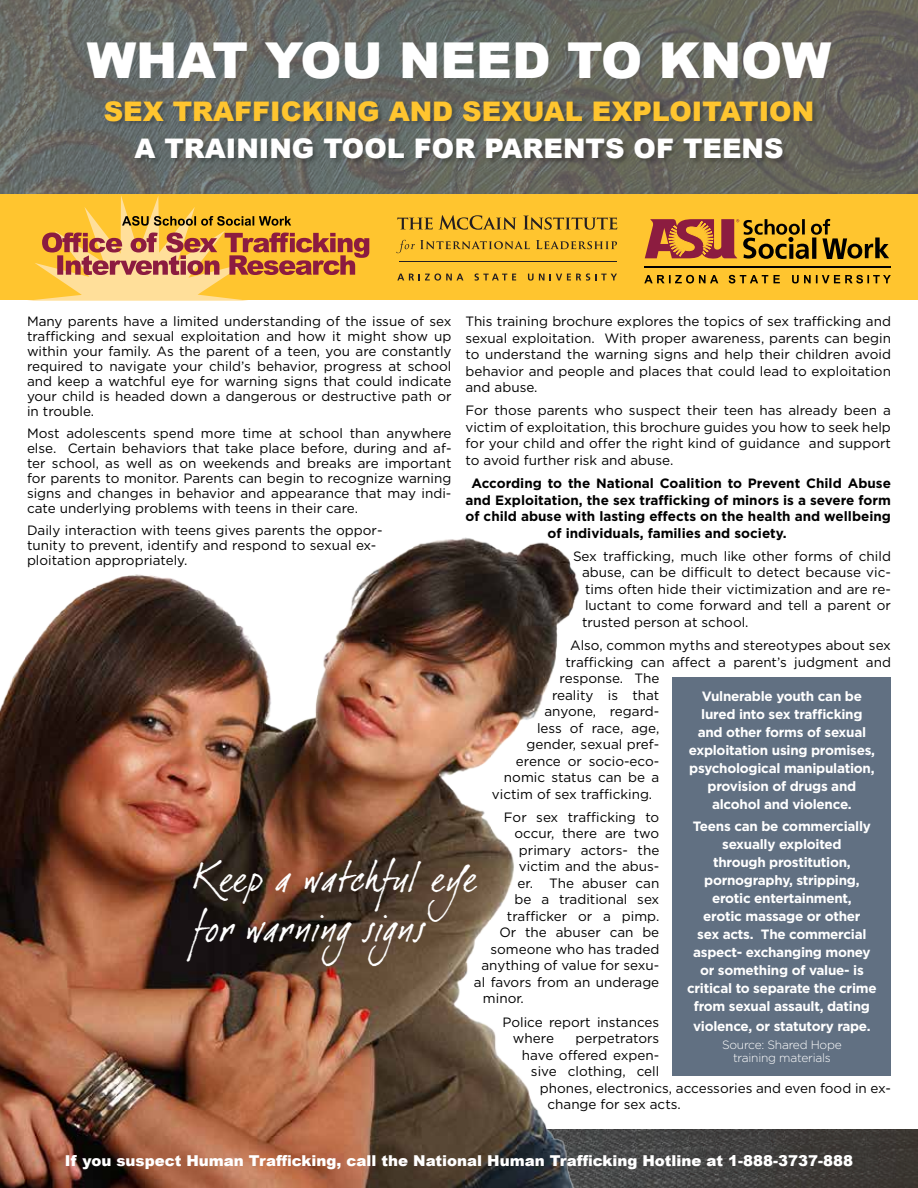
<style>
.page{position:relative;width:918px;height:1188px;background:#fff}
.page>*{position:absolute;margin:0;border:0;box-sizing:border-box;transform-origin:0 0}
.t1{font:900 49.5px "Arial";color:#fff}
.t2{font:42px/50.4px "Dear Joe 1";letter-spacing:-.01em;color:#fff}
.t3{font:900 27px "Arial";color:#ffc52f}
.t4{font:900 27px "Arial";color:#fff}
.t5{font:900 15px "Arial";color:#fff}
.t6{font:13.5px/15px "Gotham";color:#000;text-align:justify}
.t7{font:700 13.5px/18px "Gotham";letter-spacing:-.02em;color:#fff;text-align:center}
.t8{font:700 13.5px "Gotham";color:#000}
.t9{font:300 12px/13.5px "Gotham";letter-spacing:-.02em;color:#fff;text-align:center}
</style>
<div class="page">
<img style="left:0;top:0;width:918px;height:194px">
<img style="left:596px;top:1130px;width:322px;height:58px">
<div style="left:0;top:194px;width:918px;height:106px;background:#ffc52f"></div>
<svg style="left:645px;top:219px;width:244px;height:40px"></svg>
<svg style="left:644px;top:275px;width:247px;height:9px"></svg>
<hr style="left:645px;top:266px;width:246px;height:2px;background:#000">
<svg style="left:28px;top:196px;width:341px;height:105px"></svg>
<img style="left:0;top:537px;width:596px;height:651px">
<div style="left:105px;top:101px;width:714px;height:65px;background:#000;opacity:.24"></div>
<div style="left:673px;top:677px;width:218px;height:399px;background:#617082"></div>
<svg style="left:397px;top:273px;width:66px;height:8px"></svg>
<svg style="left:475px;top:273px;width:41px;height:8px"></svg>
<svg style="left:528px;top:273px;width:89px;height:8px"></svg>
<hr style="left:399px;top:262px;width:218px;height:1px;background:#241f21">
<svg style="left:397px;top:217px;width:36px;height:12px"></svg>
<svg style="left:439px;top:215px;width:77px;height:15px"></svg>
<svg style="left:523px;top:216px;width:94px;height:14px"></svg>
<svg style="left:396px;top:240px;width:134px;height:13px"></svg>
<svg style="left:536px;top:240px;width:81px;height:9px"></svg>
<h1 class="t1" style="left:87px;top:24px;width:746px">WHAT YOU NEED TO KNOW</h1>
<h3 class="t3" style="left:104px;top:92px;width:712px">SEX TRAFFICKING AND SEXUAL EXPLOITATION</h3>
<h3 class="t4" style="left:134px;top:129px;width:651px">A TRAINING TOOL FOR PARENTS OF TEENS</h3>
<p class="t6" style="left:465px;top:313px;width:427px;line-height:16.5px">This training brochure explores the topics of sex trafficking and sexual exploitation. With proper awareness, parents can begin to understand the warning signs and help their children avoid behavior and people and places that could lead to exploitation and abuse.</p>
<p class="t6" style="left:465px;top:402px;width:427px;line-height:16.5px">For those parents who suspect their teen has already been a victim of exploitation, this brochure guides you how to seek help for your child and offer the right kind of guidance and support to avoid further risk and abuse.</p>
<p class="t8" style="left:471px;top:474px;width:421px">According to the National Coalition to Prevent Child Abuse</p>
<p class="t8" style="left:465px;top:491px;width:427px">and Exploitation, the sex trafficking of minors is a severe form</p>
<p class="t8" style="left:465px;top:507px;width:427px">of child abuse with lasting effects on the health and wellbeing</p>
<p class="t8" style="left:548px;top:524px;width:241px">of individuals, families and society.</p>
<p class="t6" style="left:582px;top:548px;width:311px;line-height:16.5px;text-indent:-9px">Sex trafficking, much like other forms of child abuse, can be difficult to detect because vic&shy;tims often hide their victimization and are re&shy;luctant to come forward and tell a parent or trusted person at school.</p>
<p class="t6" style="left:570px;top:638px;width:323px">Also, common myths and stereotypes about sex</p>
<p class="t6" style="left:566px;top:654px;width:327px">trafficking can affect a parent’s judgment and</p>
<p class="t6" style="left:560px;top:671px;width:101px">response. The</p>
<p class="t6" style="left:552px;top:687px;width:109px">reality is that</p>
<p class="t6" style="left:545px;top:704px;width:116px">anyone, regard-</p>
<p class="t6" style="left:537px;top:720px;width:124px">less of race, age,</p>
<p class="t6" style="left:526px;top:736px;width:134px">gender, sexual pref-</p>
<p class="t6" style="left:516px;top:753px;width:145px">erence or socio-eco-</p>
<p class="t6" style="left:504px;top:769px;width:157px">nomic status can be a</p>
<p class="t6" style="left:492px;top:786px;width:162px">victim of sex trafficking.</p>
<p class="t6" style="left:504px;top:809px;width:157px">For sex trafficking to</p>
<p class="t6" style="left:514px;top:826px;width:146px">occur, there are two</p>
<p class="t6" style="left:519px;top:842px;width:142px">primary actors- the</p>
<p class="t6" style="left:519px;top:859px;width:142px">victim and the abus-</p>
<p class="t6" style="left:517px;top:875px;width:143px">er. The abuser can</p>
<p class="t6" style="left:514px;top:892px;width:146px">be a traditional sex</p>
<p class="t6" style="left:507px;top:908px;width:154px">trafficker or a pimp.</p>
<p class="t6" style="left:499px;top:925px;width:161px">Or the abuser can be</p>
<p class="t6" style="left:490px;top:941px;width:170px">someone who has traded</p>
<p class="t6" style="left:481px;top:958px;width:179px">anything of value for sexu-</p>
<p class="t6" style="left:474px;top:974px;width:187px">al favors from an underage</p>
<p class="t6" style="left:483px;top:991px;width:42px">minor.</p>
<p class="t6" style="left:513px;top:1013px;width:148px;line-height:16.5px;text-indent:-11px">Police report instances where</p>
<p class="t6" style="left:27px;top:314px;width:426px">Many parents have a limited understanding of the issue of sex trafficking and sexual exploitation and how it might show up within your family. As the parent of a teen, you are constantly required to navigate your child’s behavior, progress at school and keep a watchful eye for warning signs that could indicate your child is headed down a dangerous or destructive path or in trouble.</p>
<p class="t6" style="left:27px;top:425px;width:426px">Most adolescents spend more time at school than anywhere else. Certain behaviors that take place before, during and af&shy;ter school, as well as on weekends and breaks are important for parents to monitor. Parents can begin to recognize warning signs and changes in behavior and appearance that may indi&shy;cate underlying problems with teens in their care.</p>
<p class="t6" style="left:27px;top:522px;width:357px;text-align:left">Daily interaction with teens gives parents the oppor&shy;tunity to prevent, identify and respond to sexual ex&shy;ploitation appropriately.</p>
<p class="t7" style="left:689px;top:687px;width:188px">Vulnerable youth can be lured into sex trafficking and other forms of sexual exploitation using promises, psychological manipulation, provision of drugs and alcohol and violence.</p>
<p class="t7" style="left:687px;top:817px;width:191px">Teens can be commercially sexually exploited<br>through prostitution, pornography, stripping, erotic entertainment,<br>erotic massage or other<br>sex acts. The commercial aspect- exchanging money or something of value- is critical to separate the crime from sexual assault, dating</p>
<p class="t7" style="left:693px;top:1017px;width:179px">violence, or statutory rape.</p>
<p class="t9" style="left:722px;top:1037px;width:121px">Source: Shared Hope training materials</p>
<h2 class="t2" style="left:193px;top:851px;width:298px">Keep a watchful eye for warning signs</h2>
<p class="t6" style="left:575px;top:1030px;width:85px">perpetrators</p>
<p class="t6" style="left:522px;top:1047px;width:139px">have offered expen-</p>
<p class="t6" style="left:531px;top:1063px;width:130px">sive clothing, cell</p>
<p class="t6" style="left:540px;top:1080px;width:352px">phones, electronics, accessories and even food in ex-</p>
<p class="t6" style="left:547px;top:1096px;width:135px">change for sex acts.</p>
<p class="t5" style="left:65px;top:1149px;width:790px">If you suspect Human Trafficking, call the National Human Trafficking Hotline at 1-888-3737-888</p>
</div>
